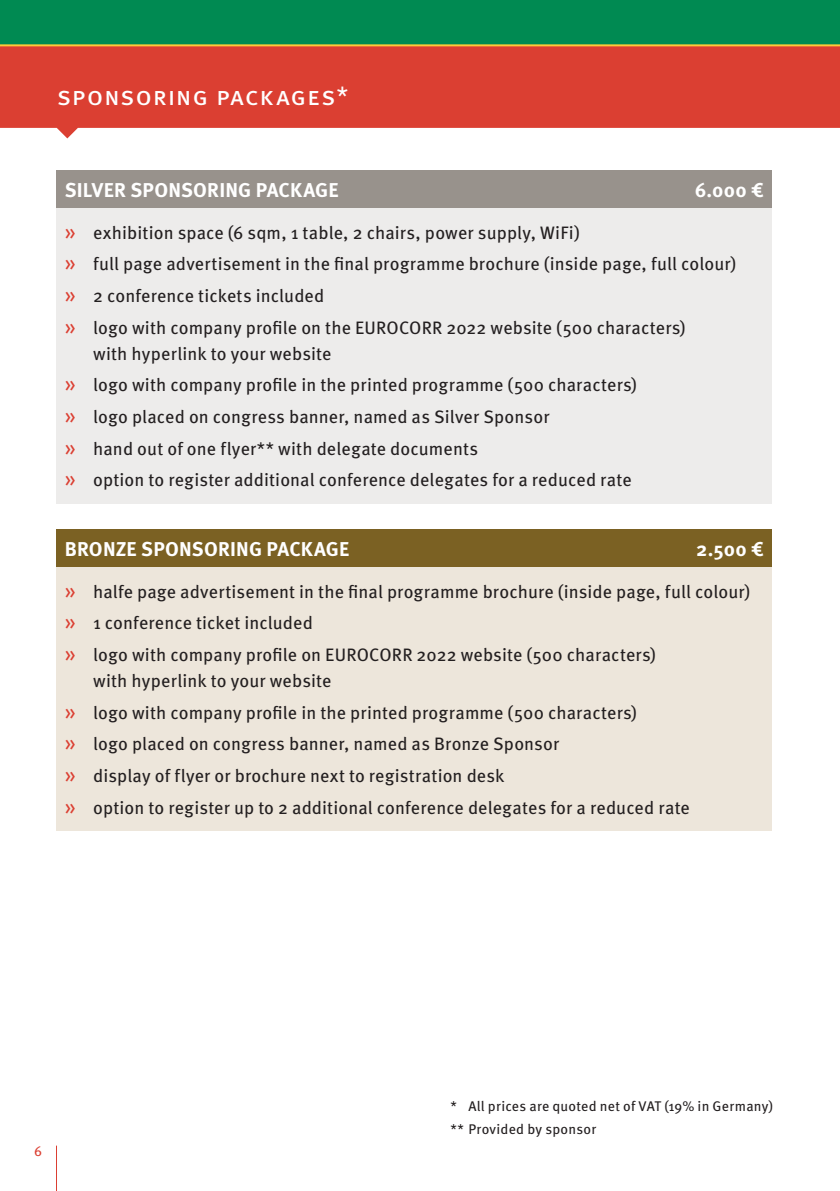
<style>
.page{position:relative;width:840px;height:1191px;background:#fff}
.page>*{position:absolute;margin:0;border:0;box-sizing:border-box;transform-origin:0 0}
.t1{font:26px "Meta OT";letter-spacing:.025em;color:#fff}
.t2{font:700 20px "Meta OT";letter-spacing:.01em;color:#fff}
.t3{font:18px/31.6px "Meta OT";letter-spacing:.005em;color:#231f20}
.t4{font:14px/23.6px "Meta OT";letter-spacing:.015em;color:#231f20}
.t5{font:14px "Meta OT";color:#db3f32}
.s1{font-size:22px;color:#db3f32}
</style>
<div class="page">
<svg style="left:0;top:46px;width:839px;height:92px;background:#df5448"></svg>
<div style="left:0;top:0;width:839px;height:45px;background:#008a52"></div>
<hr style="left:839px;top:0;width:1px;height:45px;background:#008a52">
<hr style="left:56px;top:1145px;width:1px;height:46px;background:#db3f32">
<hr style="left:0;top:44px;width:839px;height:2px;background:#ffc938">
<div style="left:57px;top:170px;width:714px;height:38px;background:#98928c"></div>
<div style="left:57px;top:208px;width:714px;height:295px;background:#edeceb"></div>
<div style="left:57px;top:529px;width:714px;height:38px;background:#7b6123"></div>
<div style="left:57px;top:567px;width:714px;height:263px;background:#ede6db"></div>
<h1 class="t1" style="left:57px;top:80px;width:293px">sponsoring packages*</h1>
<p class="t2" style="left:65px;top:178px;width:275px">SILVER SPONSORING PACKAGE</p>
<p class="t2" style="left:694px;top:178px;width:71px">6.000 €</p>
<p class="t3" style="left:65px;top:217px;width:672px"><span class="s1">»</span> exhibition space (6 sqm, 1 table, 2 chairs, power supply, WiFi)<br><span class="s1">»</span> full page advertisement in the final programme brochure (inside page, full colour) <span class="s1">»</span> 2 conference tickets included<br><span class="s1">»</span> logo with company profile on the EUROCORR 2022 website (500 characters)</p>
<p class="t3" style="left:65px;top:338px;width:573px;text-indent:28px">with hyperlink to your website<br><span class="s1">»</span> logo with company profile in the printed programme (500 characters) <span class="s1">»</span> logo placed on congress banner, named as Silver Sponsor<br><span class="s1">»</span> hand out of one flyer** with delegate documents<br><span class="s1">»</span> option to register additional conference delegates for a reduced rate</p>
<p class="t2" style="left:65px;top:537px;width:286px">BRONZE SPONSORING PACKAGE</p>
<p class="t2" style="left:696px;top:537px;width:69px">2.500 €</p>
<p class="t3" style="left:65px;top:576px;width:686px"><span class="s1">»</span> halfe page advertisement in the final programme brochure (inside page, full colour) <span class="s1">»</span> 1 conference ticket included<br><span class="s1">»</span> logo with company profile on EUROCORR 2022 website (500 characters)</p>
<p class="t3" style="left:65px;top:665px;width:626px;text-indent:28px">with hyperlink to your website<br><span class="s1">»</span> logo with company profile in the printed programme (500 characters)<br><span class="s1">»</span> logo placed on congress banner, named as Bronze Sponsor<br><span class="s1">»</span> display of flyer or brochure next to registration desk<br><span class="s1">»</span> option to register up to 2 additional conference delegates for a reduced rate</p>
<p class="t5" style="left:34px;top:1143px;width:10px">6</p>
<p class="t4" style="left:450px;top:1094px;width:324px">* All prices are quoted net of VAT (19% in Germany) ** Provided by sponsor</p>
</div>
